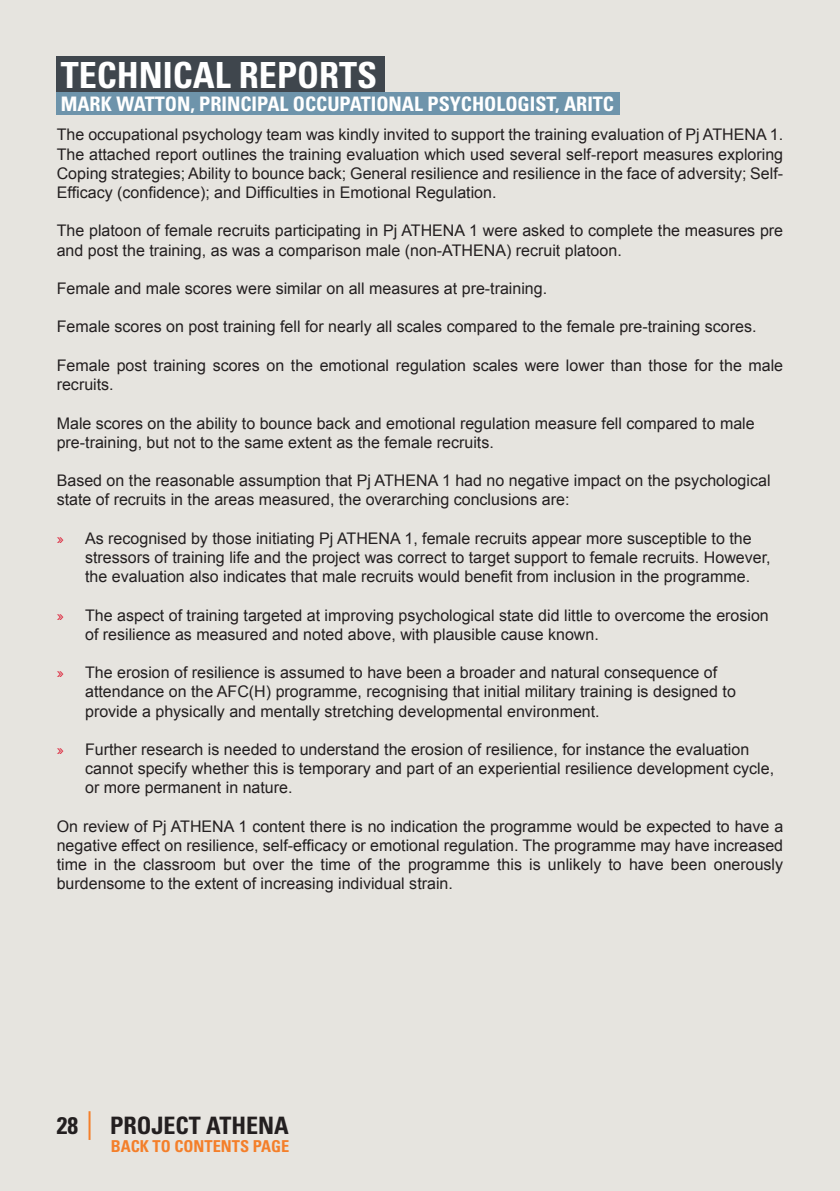
<style>
.page{position:relative;width:840px;height:1191px;background:#fff}
.page>*{position:absolute;margin:0;border:0;box-sizing:border-box;transform-origin:0 0}
.t1{font:700 condensed 36px "Univers LT Std";color:#fff}
.t2{font:700 condensed 24px "Univers LT Std";color:#231f20}
.t3{font:700 condensed 20px "Univers LT Std";color:#fff}
.t4{font:700 condensed 16.4px "Univers LT Std";color:#f47f2a}
.t5{font:16px/19.2px "Arial";color:#231f20}
.s1{font-family:"Proxima Nova";color:#dc1a32}
</style>
<div class="page">
<div style="left:0;top:0;width:839px;height:1191px;background:#e6e4df"></div>
<div style="left:57px;top:57px;width:327px;height:36px;background:#3f464d"></div>
<div style="left:57px;top:92px;width:562px;height:23px;background:#6e94ab"></div>
<hr style="left:88px;top:1111px;width:2px;height:29px;background:#f47f2a">
<p class="t1" style="left:61px;top:53px;width:318px">TECHNICAL REPORTS</p>
<p class="t3" style="left:61px;top:91px;width:554px">MARK WATTON, PRINCIPAL OCCUPATIONAL PSYCHOLOGIST, ARITC</p>
<p class="t5" style="left:57px;top:125px;width:727px;text-align:justify">The occupational psychology team was kindly invited to support the training evaluation of Pj ATHENA 1.<br>The attached report outlines the training evaluation which used several self-report measures exploring Coping strategies; Ability to bounce back; General resilience and resilience in the face of adversity; Self-Efficacy (confidence); and Difficulties in Emotional Regulation.</p>
<p class="t5" style="left:57px;top:221px;width:727px">The platoon of female recruits participating in Pj ATHENA 1 were asked to complete the measures pre and post the training, as was a comparison male (non-ATHENA) recruit platoon.</p>
<p class="t5" style="left:57px;top:279px;width:491px">Female and male scores were similar on all measures at pre-training.</p>
<p class="t5" style="left:57px;top:317px;width:700px">Female scores on post training fell for nearly all scales compared to the female pre-training scores.</p>
<p class="t5" style="left:57px;top:356px;width:727px">Female post training scores on the emotional regulation scales were lower than those for the male recruits.</p>
<p class="t5" style="left:57px;top:413px;width:699px">Male scores on the ability to bounce back and emotional regulation measure fell compared to male pre-training, but not to the same extent as the female recruits.</p>
<p class="t5" style="left:57px;top:471px;width:714px">Based on the reasonable assumption that Pj ATHENA 1 had no negative impact on the psychological state of recruits in the areas measured, the overarching conclusions are:</p>
<p class="t5" style="left:85px;top:528px;width:686px;text-indent:-28px"><span class="s1">»</span> As recognised by those initiating Pj ATHENA 1, female recruits appear more susceptible to the stressors of training life and the project was correct to target support to female recruits. However, the evaluation also indicates that male recruits would benefit from inclusion in the programme.</p>
<p class="t5" style="left:85px;top:605px;width:684px;text-indent:-28px"><span class="s1">»</span> The aspect of training targeted at improving psychological state did little to overcome the erosion of resilience as measured and noted above, with plausible cause known.</p>
<p class="t5" style="left:85px;top:663px;width:652px;text-indent:-28px"><span class="s1">»</span> The erosion of resilience is assumed to have been a broader and natural consequence of attendance on the AFC(H) programme, recognising that initial military training is designed to provide a physically and mentally stretching developmental environment.</p>
<p class="t5" style="left:85px;top:740px;width:690px;text-indent:-28px"><span class="s1">»</span> Further research is needed to understand the erosion of resilience, for instance the evaluation cannot specify whether this is temporary and part of an experiential resilience development cycle, or more permanent in nature.</p>
<p class="t5" style="left:57px;top:816px;width:727px;text-align:justify">On review of Pj ATHENA 1 content there is no indication the programme would be expected to have a negative effect on resilience, self-efficacy or emotional regulation. The programme may have increased time in the classroom but over the time of the programme this is unlikely to have been onerously burdensome to the extent of increasing individual strain.</p>
<h2 class="t2" style="left:57px;top:1111px;width:23px">28</h2>
<h2 class="t2" style="left:110px;top:1111px;width:180px">PROJECT ATHENA</h2>
<p class="t4" style="left:111px;top:1136px;width:180px">BACK TO CONTENTS PAGE</p>
</div>
